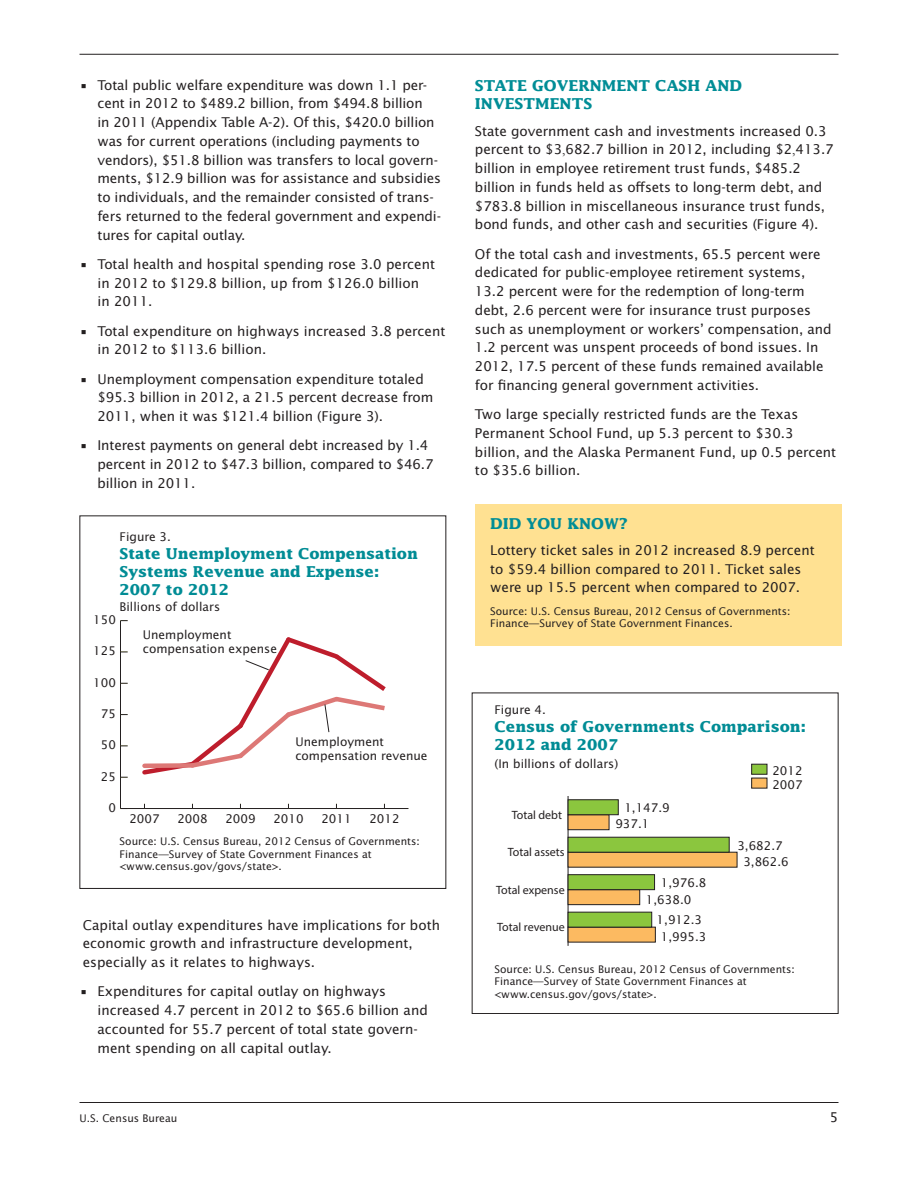
<style>
.page{position:relative;width:918px;height:1188px;background:#fff}
.page>*{position:absolute;margin:0;border:0;box-sizing:border-box;transform-origin:0 0}
.t1{font:700 15px/18px "Lucida";color:#008c95}
.subhead1{font:700 15px/18px "Lucida";color:#008d96}
.Note{font:700 15px "Lucida";color:#008d96}
.Body_Text{font:13.5px/18.8px "Lucida Sans";letter-spacing:-.005em;color:#231f20}
.Note-2{font:13.5px/18.8px "Lucida Sans";color:#231f20}
.t2{font:12px/14.4px "Lucida Sans";color:#231f20}
.t3{font:12px "Myriad Pro";color:#231f20}
.Note-3{font:10.5px/12.6px "Lucida Sans";color:#231f20}
.s1{font-family:"Times New Roman"}
</style>
<div class="page">
<hr style="left:80px;top:1102px;width:758px;height:1px;background:#231f20">
<hr style="left:80px;top:54px;width:758px;height:1px;background:#231f20">
<div style="left:475px;top:505px;width:367px;height:141px;background:#ffe192"></div>
<hr style="left:120px;top:808px;width:288px;height:1px;background:#231f20">
<hr style="left:120px;top:621px;width:1px;height:188px;background:#231f20">
<svg style="left:142px;top:637px;width:244px;height:138px"></svg>
<div style="left:751px;top:764px;width:16px;height:11px;background:#8bc63e;border:1px solid #231f20"></div>
<svg style="left:751px;top:778px;width:16px;height:11px"></svg>
<hr style="left:568px;top:796px;width:1px;height:150px;background:#231f20">
<div style="left:568px;top:814px;width:41px;height:16px;background:#fcba61;border:1px solid #231f20"></div>
<div style="left:568px;top:852px;width:169px;height:16px;background:#fcba61"></div>
<div style="left:568px;top:889px;width:72px;height:16px;background:#fcba61;border:1px solid #231f20"></div>
<div style="left:568px;top:927px;width:88px;height:15px;background:#fcba61"></div>
<div style="left:568px;top:799px;width:51px;height:16px;background:#8bc63e;border:1px solid #231f20"></div>
<div style="left:568px;top:837px;width:162px;height:16px;background:#8bc63e;border:1px solid #231f20"></div>
<div style="left:568px;top:874px;width:87px;height:16px;background:#8bc63e;border:1px solid #231f20"></div>
<div style="left:568px;top:912px;width:84px;height:16px;background:#8bc63e;border:1px solid #231f20"></div>
<p class="Body_Text" style="left:97px;top:76px;width:345px;text-indent:-18px">• Total public welfare expenditure was down 1.1 per&shy;cent in 2012 to $489.2 billion, from $494.8 billion<br>in 2011 (Appendix Table A-2). Of this, $420.0 billion was for current operations (including payments to vendors), $51.8 billion was transfers to local govern&shy;ments, $12.9 billion was for assistance and subsidies to individuals, and the remainder consisted of trans&shy;fers returned to the federal government and expendi&shy;tures for capital outlay.</p>
<p class="Body_Text" style="left:97px;top:255px;width:339px;text-indent:-18px">• Total health and hospital spending rose 3.0 percent in 2012 to $129.8 billion, up from $126.0 billion<br>in 2011.</p>
<p class="Body_Text" style="left:97px;top:322px;width:349px;text-indent:-18px">• Total expenditure on highways increased 3.8 percent in 2012 to $113.6 billion.</p>
<p class="Body_Text" style="left:97px;top:370px;width:338px;text-indent:-18px">• Unemployment compensation expenditure totaled $95.3 billion in 2012, a 21.5 percent decrease from<br>2011, when it was $121.4 billion (Figure 3).</p>
<p class="Body_Text" style="left:97px;top:436px;width:338px;text-indent:-18px">• Interest payments on general debt increased by 1.4 percent in 2012 to $47.3 billion, compared to $46.7 billion in 2011.</p>
<p class="t2" style="left:120px;top:530px;width:53px">Figure 3.</p>
<p class="t1" style="left:120px;top:545px;width:300px">State Unemployment Compensation<br>Systems Revenue and Expense:<br>2007 to 2012</p>
<p class="t2" style="left:120px;top:600px;width:102px">Billions of dollars</p>
<p class="t2" style="left:93px;top:613px;width:24px">150</p>
<p class="t2" style="left:93px;top:644px;width:24px">125</p>
<p class="t2" style="left:93px;top:675px;width:24px">100</p>
<p class="t2" style="left:101px;top:707px;width:17px">75</p>
<p class="t2" style="left:101px;top:738px;width:17px">50</p>
<p class="t2" style="left:101px;top:769px;width:17px">25</p>
<p class="t2" style="left:108px;top:801px;width:9px">0</p>
<p class="t2" style="left:143px;top:628px;width:136px">Unemployment compensation expense</p>
<p class="t2" style="left:295px;top:735px;width:134px">Unemployment compensation revenue</p>
<p class="t2" style="left:129px;top:812px;width:32px">2007</p>
<p class="t2" style="left:177px;top:812px;width:32px">2008</p>
<p class="t2" style="left:225px;top:812px;width:32px">2009</p>
<p class="t2" style="left:273px;top:812px;width:32px">2010</p>
<p class="t2" style="left:321px;top:812px;width:32px">2011</p>
<p class="t2" style="left:369px;top:812px;width:32px">2012</p>
<p class="Note-3" style="left:120px;top:835px;width:302px">Source: U.S. Census Bureau, 2012 Census of Governments:<br>Finance—Survey of State Government Finances at &lt;www.census.gov/govs/state&gt;.</p>
<p class="Body_Text" style="left:83px;top:916px;width:359px">Capital outlay expenditures have implications for both economic growth and infrastructure development, especially as it relates to highways.</p>
<p class="Body_Text" style="left:97px;top:982px;width:332px;text-indent:-18px">• Expenditures for capital outlay on highways increased 4.7 percent in 2012 to $65.6 billion and accounted for 55.7 percent of total state govern&shy;ment spending on all capital outlay.</p>
<p class="subhead1" style="left:475px;top:77px;width:269px">STATE GOVERNMENT CASH AND<br>INVESTMENTS</p>
<p class="Body_Text" style="left:475px;top:122px;width:360px">State government cash and investments increased 0.3 percent to $3<span class="s1">,</span>682.7 billion in 2012, including $2<span class="s1">,</span>413.7 billion in employee retirement trust funds, $485.2 billion in funds held as offsets to long-term debt, and $783.8 billion in miscellaneous insurance trust funds, bond funds, and other cash and securities (Figure 4).</p>
<p class="Body_Text" style="left:475px;top:245px;width:358px">Of the total cash and investments, 65.5 percent were dedicated for public-employee retirement systems, 13.2 percent were for the redemption of long-term debt, 2.6 percent were for insurance trust purposes such as unemployment or workers’ compensation, and 1.2 percent was unspent proceeds of bond issues. In 2012, 17.5 percent of these funds remained available for financing general government activities.</p>
<p class="Body_Text" style="left:475px;top:405px;width:363px">Two large specially restricted funds are the Texas Permanent School Fund, up 5.3 percent to $30.3 billion, and the Alaska Permanent Fund, up 0.5 percent to $35.6 billion.</p>
<p class="Note" style="left:490px;top:514px;width:139px">DID YOU KNOW?</p>
<p class="Note-2" style="left:490px;top:541px;width:326px">Lottery ticket sales in 2012 increased 8.9 percent to $59.4 billion compared to 2011. Ticket sales were up 15.5 percent when compared to 2007.</p>
<p class="Note-3" style="left:490px;top:605px;width:302px;line-height:12px">Source: U.S. Census Bureau, 2012 Census of Governments:<br>Finance—Survey of State Government Finances.</p>
<p class="t2" style="left:495px;top:703px;width:53px">Figure 4.</p>
<p class="t1" style="left:495px;top:717px;width:313px">Census of Governments Comparison:<br>2012 and 2007</p>
<p class="t2" style="left:495px;top:757px;width:125px">(In billions of dollars)</p>
<p class="t3" style="left:512px;top:807px;width:52px">Total debt</p>
<p class="t3" style="left:508px;top:845px;width:58px">Total assets</p>
<p class="t3" style="left:496px;top:882px;width:70px">Total expense</p>
<p class="t3" style="left:497px;top:920px;width:69px">Total revenue</p>
<p class="t2" style="left:624px;top:800px;width:47px">1,147.9</p>
<p class="t2" style="left:615px;top:816px;width:36px">937.1</p>
<p class="t2" style="left:646px;top:875px;width:62px;line-height:16.5px;text-indent:15px">1,976.8<br>1,638.0</p>
<p class="t2" style="left:657px;top:911px;width:51px;line-height:17px;text-align:center">1,912.3<br>1,995.3</p>
<p class="t2" style="left:772px;top:763px;width:32px">2012<br>2007</p>
<p class="t2" style="left:737px;top:837px;width:53px;line-height:16px;text-align:center">3,682.7<br>3,862.6</p>
<p class="Note-3" style="left:495px;top:963px;width:302px">Source: U.S. Census Bureau, 2012 Census of Governments:<br>Finance—Survey of State Government Finances at &lt;www.census.gov/govs/state&gt;.</p>
<p class="Note-3" style="left:80px;top:1112px;width:99px">U.S. Census Bureau</p>
<p class="Body_Text" style="left:830px;top:1108px;width:10px">5</p>
</div>
